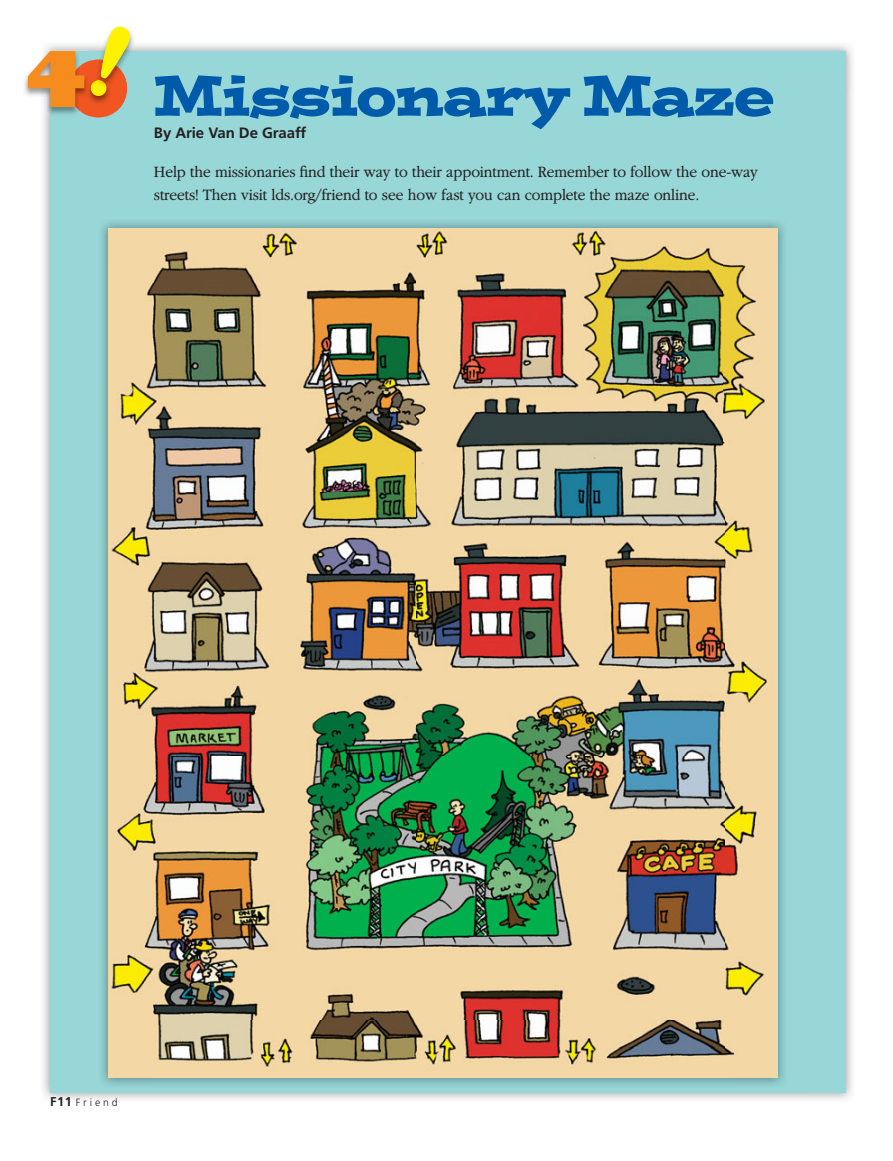
<style>
.page{position:relative;width:893px;height:1161px;background:#fff}
.page>*{position:absolute;margin:0;border:0;box-sizing:border-box;transform-origin:0 0}
.t1{font:56.25px "Postinolds Dsp";letter-spacing:-.03em;color:#005aaa}
.t2{font:300 16.5px/22.5px "Garamondlds Lat Plus";letter-spacing:-.01em;color:#231f20;scale:.95 1}
.t3{font:700 15px "Frutigerlds Lat";letter-spacing:-.005em;color:#231f20}
.t4{font:300 10.5px "Frutigerlds Lat";letter-spacing:.28em;color:#231f20}
.s1{font-weight:700;font-size:12.75px}
</style>
<div class="page">
<img style="left:135px;top:44px;width:718px;height:50px">
<img style="left:43px;top:117px;width:47px;height:983px">
<img style="left:805px;top:94px;width:48px;height:1006px">
<div style="left:50px;top:51px;width:795px;height:1042px;background:#98d7d7"></div>
<img style="left:101px;top:222px;width:683px;height:47px">
<img style="left:101px;top:269px;width:49px;height:816px">
<img style="left:735px;top:269px;width:49px;height:816px">
<img style="left:110px;top:230px;width:665px;height:843px">
<img style="left:24px;top:75px;width:4px;height:20px">
<img style="left:132px;top:35px;width:3px;height:17px">
<svg style="left:28px;top:26px;width:104px;height:91px"></svg>
<h1 class="t1" style="left:154px;top:72px;width:622px">Missionary Maze</h1>
<p class="t3" style="left:154px;top:126px;width:154px">By Arie Van De Graaff</p>
<p class="t2" style="left:154px;top:161px;width:637px">Help the missionaries find their way to their appointment. Remember to follow the one-way streets! Then visit lds.org/friend to see how fast you can complete the maze online.</p>
<p class="t4" style="left:50px;top:1097px;width:69px"><span class="s1">F11</span> Friend</p>
</div>
